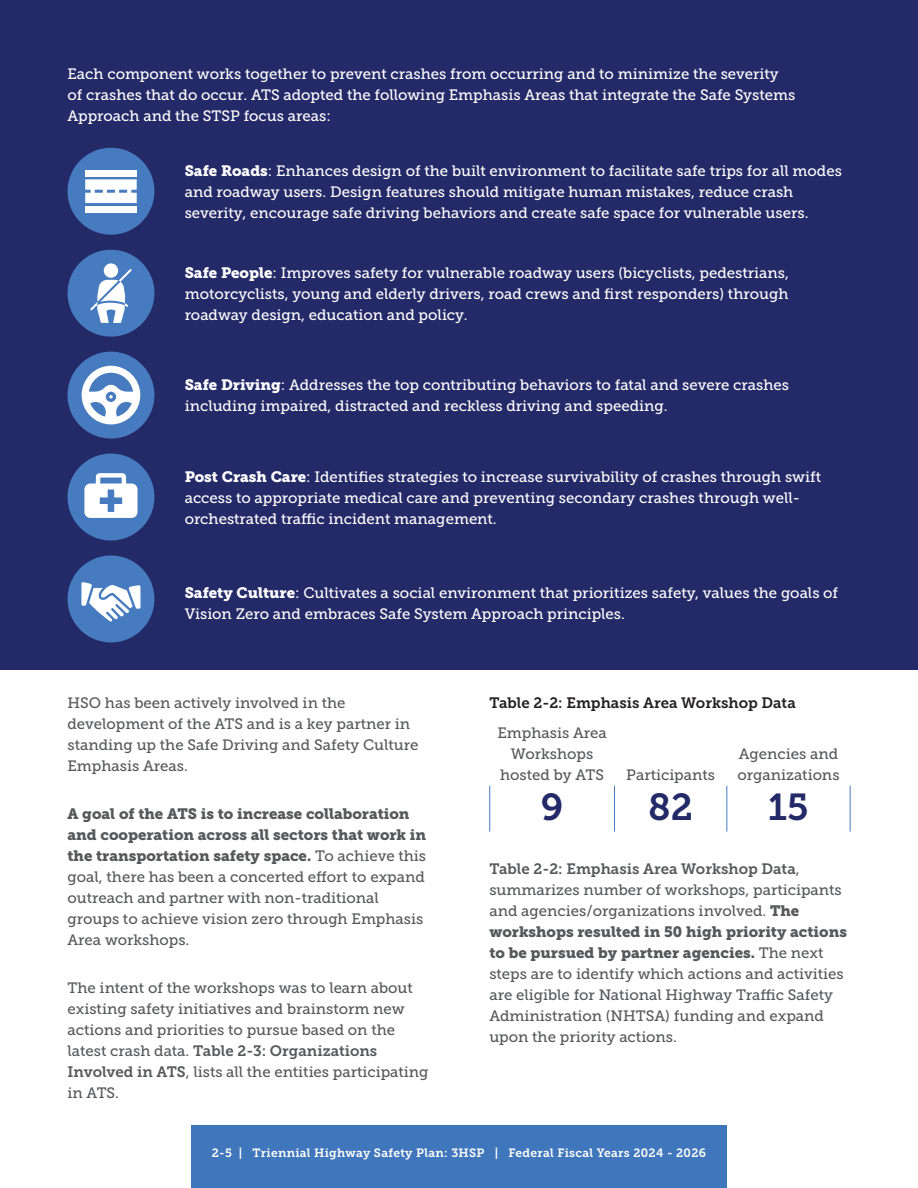
<style>
.page{position:relative;width:918px;height:1188px;background:#fff}
.page>*{position:absolute;margin:0;border:0;box-sizing:border-box;transform-origin:0 0}
.t1{font:37.35px "Museo Slab 700";color:#242968}
.t2{font:15px/21px "Museo Slab 500";color:#fff}
.Body_Text{font:15px/21px "Museo Slab 500";color:#57585a}
.t3{font:15px "Museo Slab 700";color:#231f20}
.t4{font:12px "Museo Slab 700";letter-spacing:.025em;color:#fff}
.s1{font-family:"Museo Slab 900"}
.s2{font-family:"Museo Slab 700"}
</style>
<div class="page">
<div style="left:0;top:0;width:918px;height:669px;background:#242968"></div>
<div style="left:68px;top:250px;width:86px;height:87px;background:#477bbf;border-radius:50%"></div>
<svg style="left:90px;top:263px;width:42px;height:60px"></svg>
<div style="left:68px;top:148px;width:86px;height:87px;background:#477bbf;border-radius:50%"></div>
<div style="left:85px;top:170px;width:52px;height:6px;background:#fff"></div>
<svg style="left:85px;top:179px;width:52px;height:24px"></svg>
<div style="left:85px;top:206px;width:52px;height:6px;background:#fff"></div>
<div style="left:68px;top:454px;width:86px;height:87px;background:#477bbf;border-radius:50%"></div>
<svg style="left:84px;top:473px;width:54px;height:45px"></svg>
<div style="left:68px;top:556px;width:86px;height:86px;background:#477bbf;border-radius:50%"></div>
<svg style="left:81px;top:582px;width:59px;height:40px"></svg>
<div style="left:68px;top:352px;width:86px;height:87px;background:#477bbf;border-radius:50%"></div>
<svg style="left:82px;top:366px;width:58px;height:58px"></svg>
<div style="left:191px;top:1125px;width:536px;height:63px;background:#4076bc"></div>
<hr style="left:489px;top:786px;width:1px;height:46px;background:#477bbf">
<hr style="left:614px;top:786px;width:1px;height:46px;background:#477bbf">
<hr style="left:726px;top:786px;width:1px;height:46px;background:#477bbf">
<hr style="left:850px;top:786px;width:1px;height:46px;background:#477bbf">
<p class="t2" style="left:68px;top:63px;width:729px">Each component works together to prevent crashes from occurring and to minimize the severity of crashes that do occur. ATS adopted the following Emphasis Areas that integrate the Safe Systems<br>Approach and the STSP focus areas:</p>
<p class="t2" style="left:185px;top:160px;width:659px"><span class="s1">Safe Roads</span>: Enhances design of the built environment to facilitate safe trips for all modes and roadway users. Design features should mitigate human mistakes, reduce crash severity, encourage safe driving behaviors and create safe space for vulnerable users.</p>
<p class="t2" style="left:185px;top:262px;width:606px;text-align:justify"><span class="s1">Safe People</span>: Improves safety for vulnerable roadway users (bicyclists, pedestrians, motorcyclists, young and elderly drivers, road crews and first responders) through roadway design, education and policy.</p>
<p class="t2" style="left:185px;top:375px;width:606px"><span class="s1">Safe Driving</span>: Addresses the top contributing behaviors to fatal and severe crashes including impaired, distracted and reckless driving and speeding.</p>
<p class="t2" style="left:185px;top:466px;width:638px"><span class="s1">Post Crash Care</span>: Identifies strategies to increase survivability of crashes through swift access to appropriate medical care and preventing secondary crashes through well&shy;orchestrated traffic incident management.</p>
<p class="t2" style="left:185px;top:582px;width:655px"><span class="s1">Safety Culture</span>: Cultivates a social environment that prioritizes safety, values the goals of<br>Vision Zero and embraces Safe System Approach principles.</p>
<p class="Body_Text" style="left:68px;top:692px;width:352px">HSO has been actively involved in the development of the ATS and is a key partner in standing up the Safe Driving and Safety Culture Emphasis Areas.</p>
<p class="Body_Text" style="left:68px;top:803px;width:360px"><span class="s1">A goal of the ATS is to increase collaboration and cooperation across all sectors that work in the transportation safety space.</span> To achieve this goal, there has been a concerted effort to expand outreach and partner with non-traditional groups to achieve vision zero through Emphasis Area workshops.</p>
<p class="Body_Text" style="left:68px;top:977px;width:363px">The intent of the workshops was to learn about existing safety initiatives and brainstorm new actions and priorities to pursue based on the latest crash data. <span class="s2">Table 2-3: Organizations Involved in ATS</span>, lists all the entities participating in ATS.</p>
<p class="t3" style="left:489px;top:694px;width:308px">Table 2-2: Emphasis Area Workshop Data</p>
<p class="Body_Text" style="left:497px;top:722px;width:111px;text-align:center">Emphasis Area<br>Workshops hosted by ATS</p>
<p class="Body_Text" style="left:737px;top:743px;width:104px">Agencies and organizations</p>
<p class="Body_Text" style="left:626px;top:764px;width:90px">Participants</p>
<p class="t1" style="left:541px;top:786px;width:24px">9</p>
<p class="t1" style="left:648px;top:786px;width:46px">82</p>
<p class="t1" style="left:768px;top:786px;width:42px">15</p>
<p class="Body_Text" style="left:489px;top:858px;width:359px"><span class="s2">Table 2-2: Emphasis Area Workshop Data</span>, summarizes number of workshops, participants and agencies/organizations involved. <span class="s1">The workshops resulted in 50 high priority actions to be pursued by partner agencies.</span> The next steps are to identify which actions and activities are eligible for National Highway Traffic Safety Administration (NHTSA) funding and expand upon the priority actions.</p>
<p class="t4" style="left:212px;top:1146px;width:496px">2-5 | Triennial Highway Safety Plan: 3HSP | Federal Fiscal Years 2024 - 2026</p>
</div>
